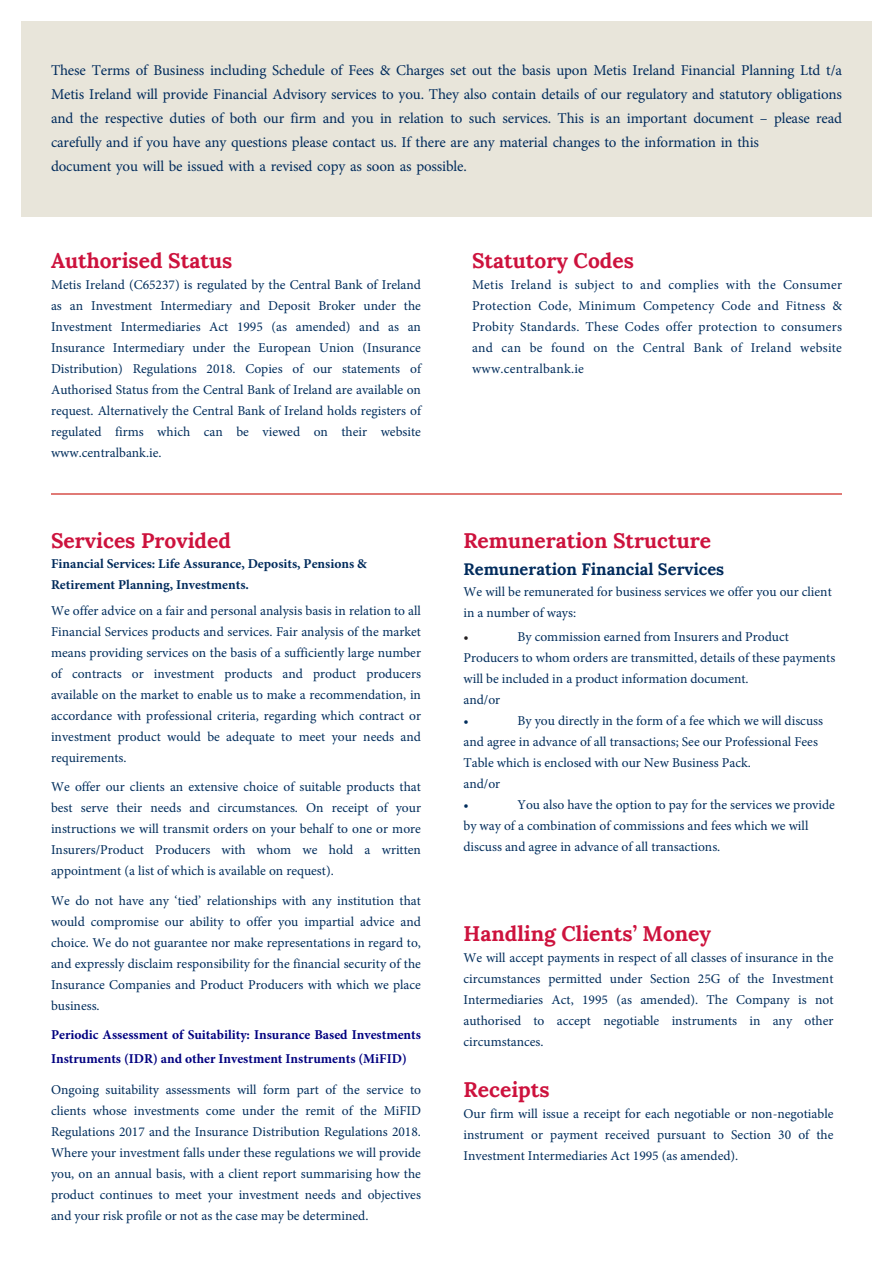
<style>
.page{position:relative;width:893px;height:1263px;background:#fff}
.page>*{position:absolute;margin:0;border:0;box-sizing:border-box;transform-origin:0 0}
.t1{font:700 21px "Lora";color:#cd123d}
.t2{font:700 16.5px "Lora";color:#002b5c}
.t3{font:15px/24px "Minion Pro";letter-spacing:-.01em;color:#002b5c}
.t4{font:13.5px/21px "Minion Pro";color:#002d5c;text-align:justify}
.t5{font:700 13.5px/24.3px "Minion Pro";color:#000080}
.t6{font:700 13.5px/21.1px "Minion Pro";color:#002b5c}
.t7{font:13.5px "Minion Pro";color:#231f20}
</style>
<div class="page">
<div style="left:21px;top:21px;width:851px;height:196px;background:#e8e5da"></div>
<hr style="left:51px;top:493px;width:791px;height:2px;background:#e07a76">
<p class="t3" style="left:51px;top:58px;width:792px">These Terms of Business including Schedule of Fees &amp; Charges set out the basis upon Metis Ireland Financial Planning Ltd t/a Metis Ireland will provide Financial Advisory services to you. They also contain details of our regulatory and statutory obligations and the respective duties of both our firm and you in relation to such services. This is an important document – please read carefully and if you have any questions please contact us. If there are any material changes to the information in this<br>document you will be issued with a revised copy as soon as possible.</p>
<h1 class="t1" style="left:51px;top:247px;width:183px">Authorised Status</h1>
<p class="t4" style="left:51px;top:274px;width:371px">Metis Ireland (C65237) is regulated by the Central Bank of Ireland as an Investment Intermediary and Deposit Broker under the Investment Intermediaries Act 1995 (as amended) and as an Insurance Intermediary under the European Union (Insurance Distribution) Regulations 2018. Copies of our statements of Authorised Status from the Central Bank of Ireland are available on request. Alternatively the Central Bank of Ireland holds registers of regulated firms which can be viewed on their website www.centralbank.ie.</p>
<h1 class="t1" style="left:51px;top:527px;width:181px">Services Provided</h1>
<p class="t6" style="left:51px;top:553px;width:317px">Financial Services: Life Assurance, Deposits, Pensions &amp;<br>Retirement Planning, Investments.</p>
<p class="t4" style="left:51px;top:600px;width:371px">We offer advice on a fair and personal analysis basis in relation to all Financial Services products and services. Fair analysis of the market means providing services on the basis of a sufficiently large number of contracts or investment products and product producers available on the market to enable us to make a recommendation, in accordance with professional criteria, regarding which contract or investment product would be adequate to meet your needs and requirements.</p>
<p class="t4" style="left:51px;top:776px;width:371px">We offer our clients an extensive choice of suitable products that best serve their needs and circumstances. On receipt of your instructions we will transmit orders on your behalf to one or more Insurers/Product Producers with whom we hold a written appointment (a list of which is available on request).</p>
<p class="t4" style="left:51px;top:890px;width:371px">We do not have any ‘tied’ relationships with any institution that would compromise our ability to offer you impartial advice and choice. We do not guarantee nor make representations in regard to, and expressly disclaim responsibility for the financial security of the Insurance Companies and Product Producers with which we place business.</p>
<p class="t5" style="left:51px;top:1022px;width:371px">Periodic Assessment of Suitability: Insurance Based Investments<br>Instruments (IDR) and other Investment Instruments (MiFID)</p>
<p class="t4" style="left:51px;top:1079px;width:371px">Ongoing suitability assessments will form part of the service to clients whose investments come under the remit of the MiFID Regulations 2017 and the Insurance Distribution Regulations 2018.<br>Where your investment falls under these regulations we will provide you, on an annual basis, with a client report summarising how the product continues to meet your investment needs and objectives and your risk profile or not as the case may be determined.</p>
<h1 class="t1" style="left:472px;top:247px;width:163px">Statutory Codes</h1>
<p class="t4" style="left:472px;top:274px;width:372px">Metis Ireland is subject to and complies with the Consumer Protection Code, Minimum Competency Code and Fitness &amp; Probity Standards. These Codes offer protection to consumers and can be found on the Central Bank of Ireland website www.centralbank.ie</p>
<h1 class="t1" style="left:463px;top:527px;width:249px">Remuneration Structure</h1>
<p class="t2" style="left:463px;top:559px;width:262px">Remuneration Financial Services</p>
<p class="t4" style="left:463px;top:581px;width:370px">We will be remunerated for business services we offer you our client in a number of ways:</p>
<p class="t7" style="left:463px;top:628px;width:7px">•</p>
<p class="t4" style="left:463px;top:626px;width:373px;text-align:left;text-indent:54px">By commission earned from Insurers and Product Producers to whom orders are transmitted, details of these payments will be included in a product information document.<br>and/or<br>•</p>
<p class="t4" style="left:463px;top:711px;width:361px;text-align:left;text-indent:54px">By you directly in the form of a fee which we will discuss and agree in advance of all transactions; See our Professional Fees Table which is enclosed with our New Business Pack.<br>and/or<br>•</p>
<p class="t4" style="left:463px;top:795px;width:373px;text-align:left;text-indent:54px">You also have the option to pay for the services we provide by way of a combination of commissions and fees which we will discuss and agree in advance of all transactions.</p>
<h1 class="t1" style="left:463px;top:920px;width:249px">Handling Clients’ Money</h1>
<p class="t4" style="left:463px;top:947px;width:371px">We will accept payments in respect of all classes of insurance in the circumstances permitted under Section 25G of the Investment Intermediaries Act, 1995 (as amended). The Company is not authorised to accept negotiable instruments in any other circumstances.</p>
<h1 class="t1" style="left:463px;top:1076px;width:88px">Receipts</h1>
<p class="t4" style="left:463px;top:1103px;width:371px">Our firm will issue a receipt for each negotiable or non-negotiable instrument or payment received pursuant to Section 30 of the Investment Intermediaries Act 1995 (as amended).</p>
</div>
